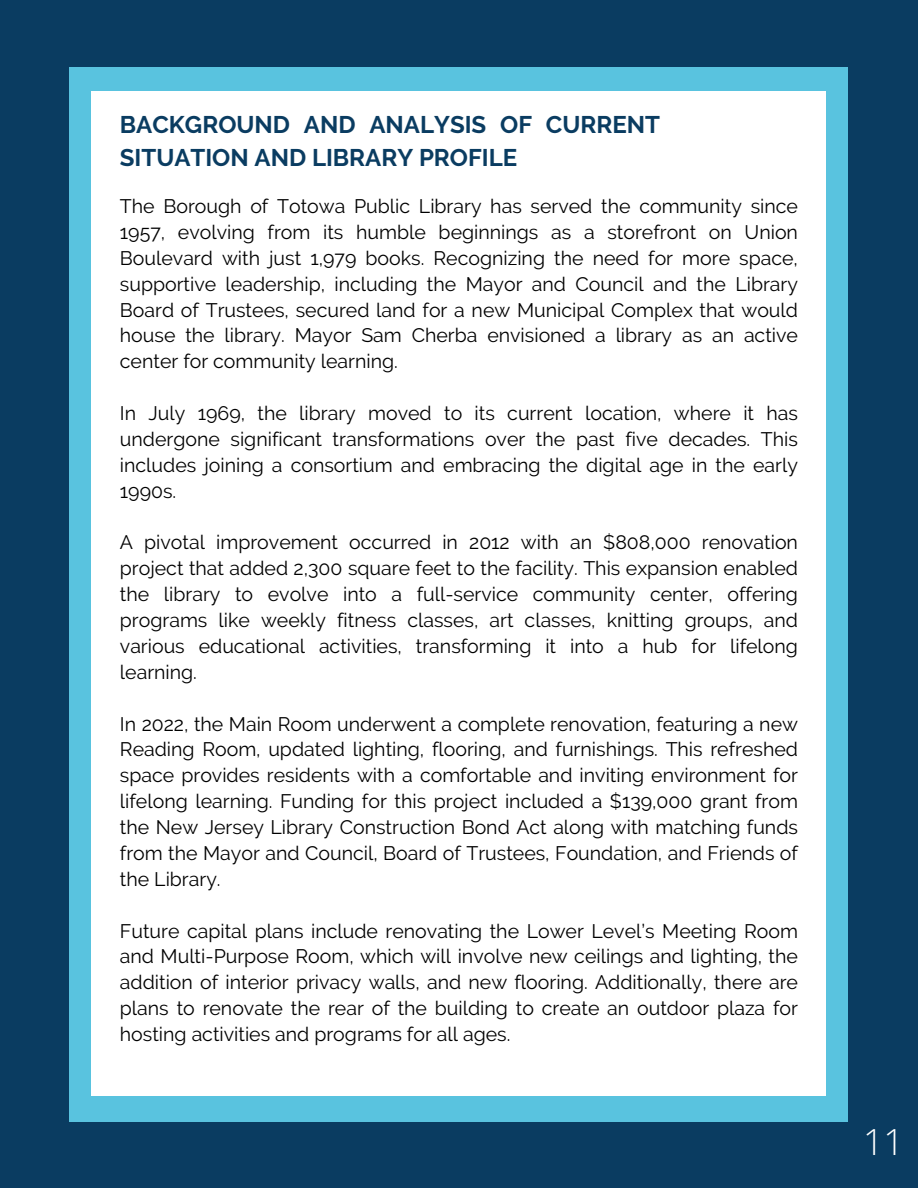
<style>
.page{position:relative;width:918px;height:1188px;background:#0a3c61}
.page>*{position:absolute;margin:0;border:0;box-sizing:border-box;transform-origin:0 0}
.t1{font:300 36px "Open Sans";color:#fff}
.t2{font:700 24px/32.7px "Raleway";color:#0a3c61}
.t3{font:19.5px/25.8px "Raleway";color:#000;text-align:justify}
</style>
<div class="page">
<div style="left:70px;top:67px;width:778px;height:1054px;background:#59c3df"></div>
<div style="left:92px;top:92px;width:734px;height:1004px;background:#fff"></div>
<p class="t2" style="left:120px;top:108px;width:542px">BACKGROUND AND ANALYSIS OF CURRENT<br>SITUATION AND LIBRARY PROFILE</p>
<p class="t3" style="left:120px;top:193px;width:680px">The Borough of Totowa Public Library has served the community since 1957, evolving from its humble beginnings as a storefront on Union Boulevard with just 1,979 books. Recognizing the need for more space, supportive leadership, including the Mayor and Council and the Library Board of Trustees, secured land for a new Municipal Complex that would house the library. Mayor Sam Cherba envisioned a library as an active center for community learning.</p>
<p class="t3" style="left:120px;top:400px;width:680px">In July 1969, the library moved to its current location, where it has undergone significant transformations over the past five decades. This includes joining a consortium and embracing the digital age in the early 1990s.</p>
<p class="t3" style="left:120px;top:530px;width:680px">A pivotal improvement occurred in 2012 with an $808,000 renovation project that added 2,300 square feet to the facility. This expansion enabled the library to evolve into a full-service community center, offering programs like weekly fitness classes, art classes, knitting groups, and various educational activities, transforming it into a hub for lifelong learning.</p>
<p class="t3" style="left:120px;top:711px;width:680px">In 2022, the Main Room underwent a complete renovation, featuring a new Reading Room, updated lighting, flooring, and furnishings. This refreshed space provides residents with a comfortable and inviting environment for lifelong learning. Funding for this project included a $139,000 grant from the New Jersey Library Construction Bond Act along with matching funds from the Mayor and Council, Board of Trustees, Foundation, and Friends of the Library.</p>
<p class="t3" style="left:120px;top:918px;width:680px">Future capital plans include renovating the Lower Level’s Meeting Room and Multi-Purpose Room, which will involve new ceilings and lighting, the addition of interior privacy walls, and new flooring. Additionally, there are plans to renovate the rear of the building to create an outdoor plaza for hosting activities and programs for all ages.</p>
<h1 class="t1" style="left:863px;top:1116px;width:43px">11</h1>
</div>
